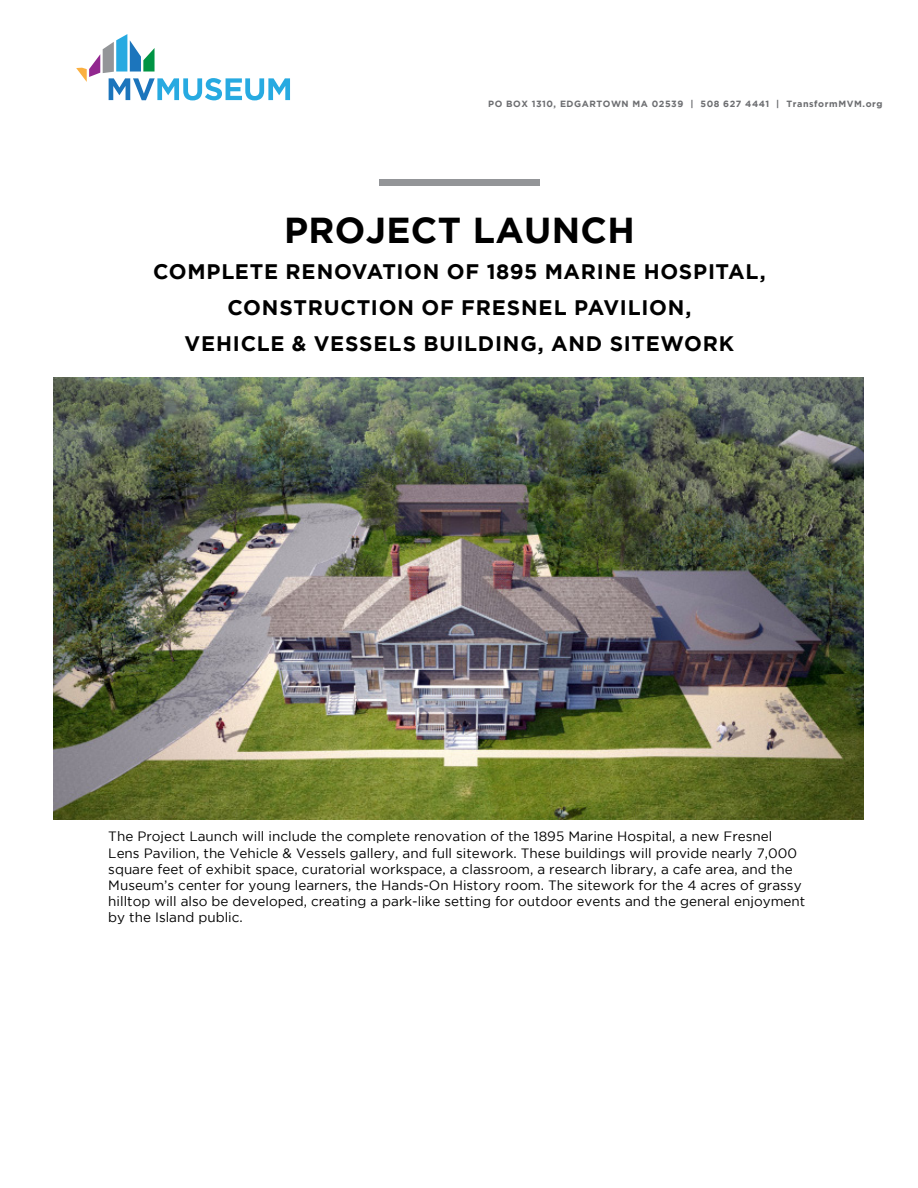
<style>
.page{position:relative;width:918px;height:1188px;background:#fff}
.page>*{position:absolute;margin:0;border:0;box-sizing:border-box;transform-origin:0 0}
.t1{font:700 36px "Gotham";letter-spacing:.01em;color:#000}
.t2{font:700 21px/36px "Gotham";letter-spacing:.04em;color:#000;text-align:center}
.t3{font:13.5px/16.2px "Gotham";color:#000}
.t4{font:700 9px "Gotham";letter-spacing:.06em;color:#6d6e71}
</style>
<div class="page">
<svg style="left:76px;top:34px;width:214px;height:66px"></svg>
<div style="left:379px;top:179px;width:161px;height:7px;background:#939598"></div>
<img style="left:54px;top:377px;width:810px;height:443px">
<p class="t4" style="left:488px;top:99px;width:396px">PO BOX 1310, EDGARTOWN MA 02539 | 508 627 4441 | TransformMVM.org</p>
<h1 class="t1" style="left:284px;top:210px;width:352px">PROJECT LAUNCH</h1>
<h2 class="t2" style="left:153px;top:253px;width:614px">COMPLETE RENOVATI ON OF 1895 MARI NE HOSPITAL,<br>CONSTRUCTION OF FRESNEL PAVI LION,<br>VEHICLE &amp; VESSELS BUI LDI NG, AND SITEWORK</h2>
<p class="t3" style="left:108px;top:828px;width:699px">The Project Launch will include the complete renovation of the 1895 Marine Hospital, a new Fresnel Lens Pavilion, the Vehicle &amp; Vessels gallery, and full sitework. These buildings will provide nearly 7,000 square feet of exhibit space, curatorial workspace, a classroom, a research library, a cafe area, and the Museum’s center for young learners, the Hands-On History room. The sitework for the 4 acres of grassy hilltop will also be developed, creating a park-like setting for outdoor events and the general enjoyment by the Island public.</p>
</div>
